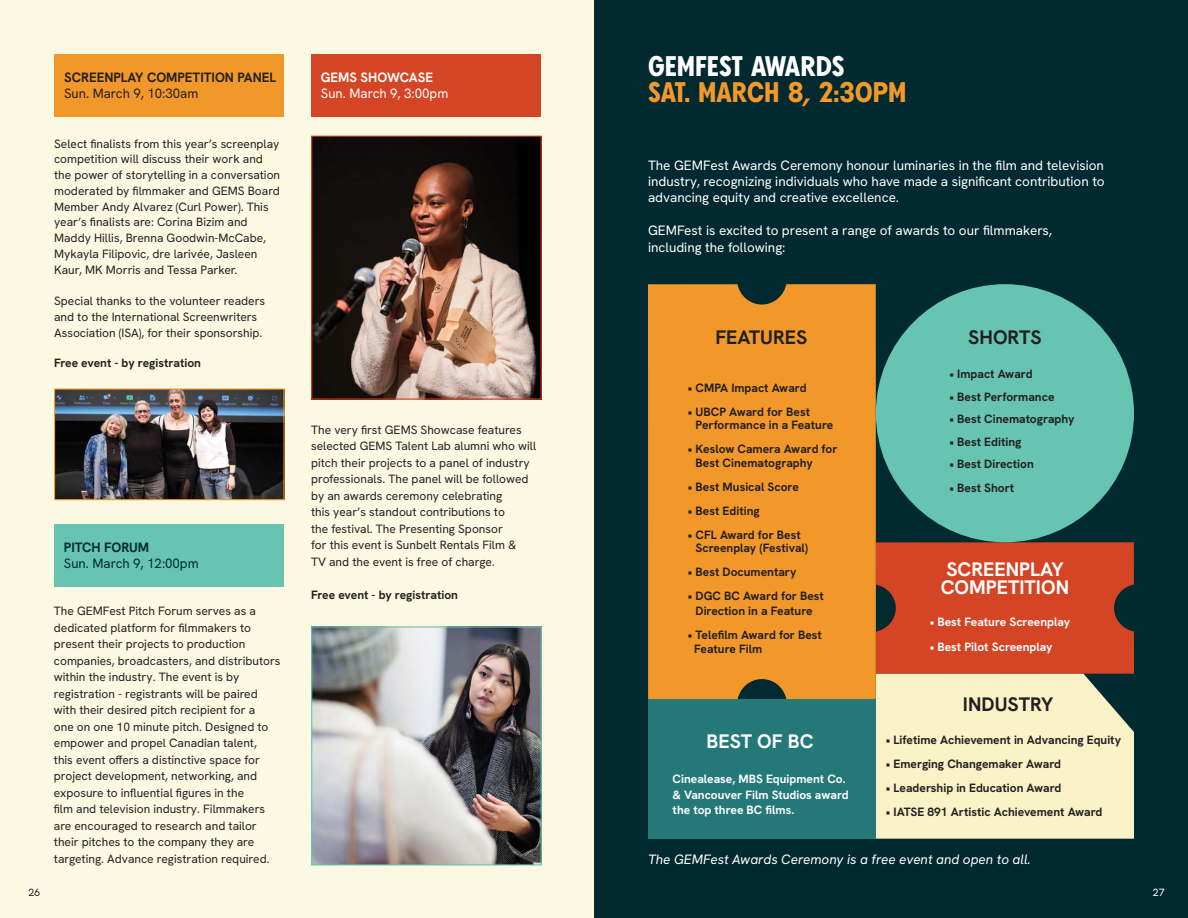
<style>
.page{position:relative;width:1188px;height:918px;background:#fff}
.page>*{position:absolute;margin:0;border:0;box-sizing:border-box;transform-origin:0 0}
.t1{font:700 28.5px "BN Axel Grotesk";color:#f29929}
.t2{font:700 28.5px "BN Axel Grotesk";color:#fff}
.t3{font:700 19.5px/18px "Hanken Grotesk";color:#fff}
.t4{font:700 19.5px "Hanken Grotesk";color:#221f20}
.t5{font:13.5px/16.5px "Hanken Grotesk";color:#fff;text-align:justify}
.t6{font:italic 13.5px "Hanken Grotesk";color:#fff}
.t7{font:700 13.5px "Hanken Grotesk";color:#221f20}
.t8{font:13.5px "Hanken Grotesk";color:#221f20}
.t9{font:13.5px "Hanken Grotesk";color:#002930}
.t10{font:700 13.5px "Hanken Grotesk";color:#fff}
.t11{font:700 13.5px "Hanken Grotesk";color:#002930}
.t12{font:12px/16.5px "Hanken Grotesk";color:#221f20}
.t13{font:700 12px/13.5px "Hanken Grotesk";color:#221f20}
.t14{font:700 12px/15.8px "Hanken Grotesk";color:#fff}
.t15{font:10.5px "Hanken Grotesk";color:#221f20}
.t16{font:10.5px "Hanken Grotesk";color:#fff}
</style>
<div class="page">
<div style="left:594px;top:0;width:594px;height:918px;background:#002930"></div>
<div style="left:0;top:0;width:594px;height:918px;background:#fcf9e3"></div>
<div style="left:648px;top:284px;width:228px;height:415px;background:#f2982a"></div>
<div style="left:876px;top:284px;width:258px;height:258px;background:#66c4b0;border-radius:50%"></div>
<div style="left:648px;top:699px;width:228px;height:140px;background:#247878"></div>
<svg style="left:876px;top:542px;width:258px;height:297px;background:#dfa07c"></svg>
<div style="left:54px;top:55px;width:229px;height:62px;background:#f2982a"></div>
<div style="left:54px;top:524px;width:229px;height:63px;background:#66c4b0"></div>
<div style="left:311px;top:55px;width:230px;height:62px;background:#d44526"></div>
<img style="left:56px;top:390px;width:227px;height:108px">
<div style="left:54px;top:388px;width:231px;height:112px;border:1px solid #f29929"></div>
<img style="left:313px;top:628px;width:227px;height:236px">
<div style="left:311px;top:626px;width:231px;height:240px;border:1px solid #66c4b0"></div>
<img style="left:313px;top:138px;width:227px;height:260px">
<div style="left:311px;top:136px;width:231px;height:264px;border:1px solid #d44526"></div>
<p class="t7" style="left:64px;top:69px;width:213px">SCREENPLAY COMPETITION PANEL</p>
<p class="t8" style="left:64px;top:85px;width:136px">Sun. March 9, 10:30am</p>
<p class="t12" style="left:54px;top:135px;width:228px;line-height:15.8px">Select finalists from this year’s screenplay competition will discuss their work and the power of storytelling in a conversation moderated by filmmaker and GEMS Board Member Andy Alvarez (Curl Power). This year’s finalists are: Corina Bizim and Maddy Hillis, Brenna Goodwin-McCabe, Mykayla Filipovic, dre larivée, Jasleen Kaur, MK Morris and Tessa Parker.</p>
<p class="t12" style="left:54px;top:293px;width:212px;line-height:15.8px">Special thanks to the volunteer readers and to the International Screenwriters<br>Association (ISA), for their sponsorship.</p>
<p class="t13" style="left:54px;top:356px;width:148px">Free event - by registration</p>
<p class="t11" style="left:64px;top:539px;width:87px">PITCH FORUM</p>
<p class="t9" style="left:64px;top:555px;width:136px">Sun. March 9, 12:00pm</p>
<p class="t12" style="left:54px;top:602px;width:228px">The GEMFest Pitch Forum serves as a dedicated platform for filmmakers to present their projects to production companies, broadcasters, and distributors within the industry. The event is by registration - registrants will be paired with their desired pitch recipient for a<br>one on one 10 minute pitch. Designed to empower and propel Canadian talent,<br>this event offers a distinctive space for project development, networking, and exposure to influential figures in the<br>film and television industry. Filmmakers are encouraged to research and tailor their pitches to the company they are targeting. Advance registration required.</p>
<p class="t10" style="left:321px;top:69px;width:114px">GEMS SHOWCASE</p>
<p class="t5" style="left:321px;top:85px;width:129px">Sun. March 9, 3:00pm</p>
<p class="t12" style="left:311px;top:421px;width:227px">The very first GEMS Showcase features selected GEMS Talent Lab alumni who will pitch their projects to a panel of industry professionals. The panel will be followed by an awards ceremony celebrating<br>this year’s standout contributions to<br>the festival. The Presenting Sponsor<br>for this event is Sunbelt Rentals Film &amp;<br>TV and the event is free of charge.</p>
<p class="t13" style="left:311px;top:587px;width:148px">Free event - by registration</p>
<h1 class="t2" style="left:648px;top:50px;width:198px">GEMFEST AWARDS</h1>
<h1 class="t1" style="left:648px;top:75px;width:260px">SAT. MARCH 8, 2:30PM</h1>
<p class="t5" style="left:648px;top:156px;width:458px">The GEMFest Awards Ceremony honour luminaries in the film and television industry, recognizing individuals who have made a significant contribution to advancing equity and creative excellence.</p>
<p class="t5" style="left:648px;top:222px;width:406px">GEMFest is excited to present a range of awards to our filmmakers, including the following:</p>
<h2 class="t4" style="left:715px;top:325px;width:93px">FEATURES</h2>
<p class="t13" style="left:688px;top:380px;width:120px">• CMPA Impact Award</p>
<p class="t13" style="left:696px;top:404px;width:139px;text-indent:-8px">• UBCP Award for Best<br>Performance in a Feature</p>
<p class="t13" style="left:696px;top:442px;width:143px;text-indent:-8px">• Keslow Camera Award for<br>Best Cinematography</p>
<p class="t13" style="left:688px;top:479px;width:112px">• Best Musical Score</p>
<p class="t13" style="left:688px;top:503px;width:73px">• Best Editing</p>
<p class="t13" style="left:696px;top:527px;width:114px;text-indent:-8px">• CFL Award for Best<br>Screenplay (Festival)</p>
<p class="t13" style="left:688px;top:565px;width:110px">• Best Documentary</p>
<p class="t13" style="left:688px;top:588px;width:138px;line-height:15px;text-align:center">• DGC BC Award for Best<br>Direction in a Feature</p>
<p class="t13" style="left:694px;top:628px;width:129px;text-indent:-6px">• Telefilm Award for Best<br>Feature Film</p>
<h2 class="t4" style="left:968px;top:325px;width:75px">SHORTS</h2>
<p class="t13" style="left:950px;top:367px;width:85px">• Impact Award</p>
<p class="t13" style="left:950px;top:390px;width:106px">• Best Performance</p>
<p class="t13" style="left:950px;top:412px;width:126px">• Best Cinematography</p>
<p class="t13" style="left:950px;top:435px;width:73px">• Best Editing</p>
<p class="t13" style="left:950px;top:457px;width:86px">• Best Direction</p>
<p class="t13" style="left:950px;top:481px;width:66px">• Best Short</p>
<h2 class="t3" style="left:941px;top:560px;width:130px">SCREENPLAY<br>COMPETITION</h2>
<p class="t14" style="left:930px;top:614px;width:142px">• Best Feature Screenplay</p>
<p class="t14" style="left:930px;top:639px;width:124px">• Best Pilot Screenplay</p>
<h2 class="t4" style="left:963px;top:691px;width:92px">INDUSTRY</h2>
<h2 class="t3" style="left:707px;top:732px;width:108px">BEST OF BC</h2>
<p class="t13" style="left:886px;top:733px;width:237px">• Lifetime Achievement in Advancing Equity</p>
<p class="t13" style="left:886px;top:757px;width:177px">• Emerging Changemaker Award</p>
<p class="t13" style="left:886px;top:781px;width:177px">• Leadership in Education Award</p>
<p class="t13" style="left:886px;top:805px;width:218px">• IATSE 891 Artistic Achievement Award</p>
<p class="t14" style="left:673px;top:770px;width:178px">Cinealease, MBS Equipment Co. &amp; Vancouver Film Studios award the top three BC films.</p>
<p class="t6" style="left:648px;top:851px;width:384px">The GEMFest Awards Ceremony is a free event and open to all.</p>
<p class="t15" style="left:28px;top:885px;width:13px">26</p>
<p class="t16" style="left:1153px;top:885px;width:13px">27</p>
</div>
